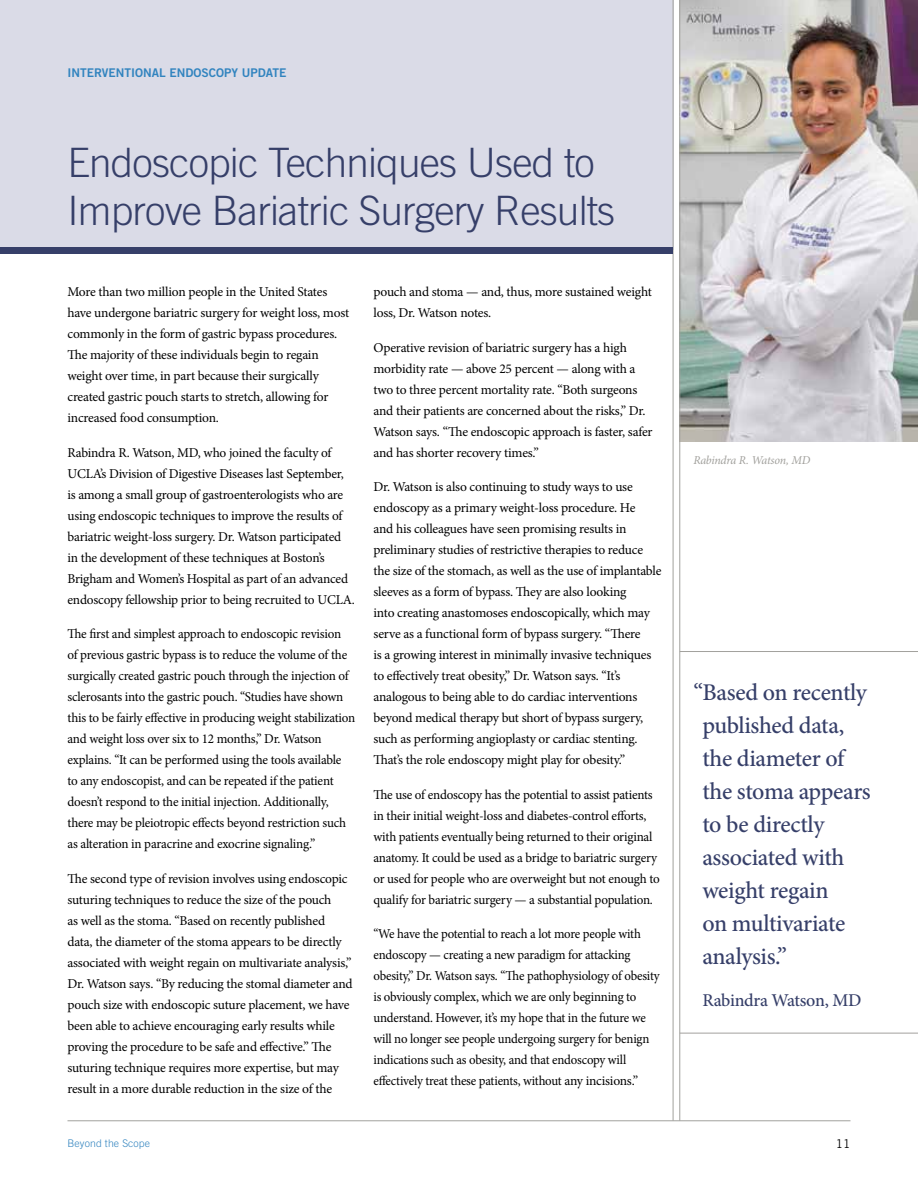
<style>
.page{position:relative;width:918px;height:1188px;background:#fff}
.page>*{position:absolute;margin:0;border:0;box-sizing:border-box;transform-origin:0 0}
.t1{font:300 40.5px/48px "Trade Gothic";letter-spacing:-.02em;color:#363f69}
.TradeGothicBody{font:500 24px/33px "Minion Pro";letter-spacing:-.015em;color:#363f69}
.TradeGothicBody-2{font:500 18px "Minion Pro";letter-spacing:-.015em;color:#363f69}
.TradeGothicBody-3{font:13.5px/21px "Minion Pro";letter-spacing:-.02em;color:#000}
.TradeGothicBody-4{font:13.5px/21px "Minion Pro";letter-spacing:-.02em;color:#000;scale:.95 1}
.t2{font:12px "Trade Gothic Bold Two";color:#3284bf}
.Photo_caption{font:italic 12px "Minion Pro";letter-spacing:-.02em;color:#a2a19d}
.t3{font:12px "Trade Gothic";color:#000}
.t4{font:300 10.5px "Trade Gothic";letter-spacing:.01em;color:#3284bf}
</style>
<div class="page">
<img style="left:681px;top:0;width:237px;height:442px">
<div style="left:0;top:0;width:673px;height:249px;background:#dadbe7"></div>
<hr style="left:68px;top:1120px;width:782px;height:1px;background:#a2a19d">
<hr style="left:673px;top:0;width:1px;height:1121px;background:#a2a19d">
<div style="left:0;top:248px;width:673px;height:6px;background:#363f69"></div>
<hr style="left:680px;top:0;width:1px;height:1121px;background:#a2a19d">
<hr style="left:680px;top:651px;width:238px;height:1px;background:#a2a19d">
<hr style="left:680px;top:1033px;width:238px;height:1px;background:#a2a19d">
<p class="t2" style="left:68px;top:65px;width:221px">INTERVENTIONAL ENDOSCOPY UPDATE</p>
<p class="t1" style="left:68px;top:138px;width:549px">Endoscopic Techniques Used to<br>Improve Bariatric Surgery Results</p>
<p class="TradeGothicBody-3" style="left:68px;top:282px;width:283px">More than two million people in the United States have undergone bariatric surgery for weight loss, most commonly in the form of gastric bypass procedures.<br>The majority of these individuals begin to regain weight over time, in part because their surgically created gastric pouch starts to stretch, allowing for increased food consumption.</p>
<p class="TradeGothicBody-3" style="left:68px;top:442px;width:289px">Rabindra R. Watson, MD, who joined the faculty of UCLA’s Division of Digestive Diseases last September, is among a small group of gastroenterologists who are using endoscopic techniques to improve the results of bariatric weight-loss surgery. Dr. Watson participated in the development of these techniques at Boston’s Brigham and Women’s Hospital as part of an advanced endoscopy fellowship prior to being recruited to UCLA.</p>
<p class="TradeGothicBody-3" style="left:68px;top:624px;width:289px">The first and simplest approach to endoscopic revision of previous gastric bypass is to reduce the volume of the surgically created gastric pouch through the injection of sclerosants into the gastric pouch. “Studies have shown this to be fairly effective in producing weight stabilization and weight loss over six to 12 months,” Dr. Watson explains. “It can be performed using the tools available<br>to any endoscopist, and can be repeated if the patient doesn’t respond to the initial injection. Additionally, there may be pleiotropic effects beyond restriction such as alteration in paracrine and exocrine signaling.”</p>
<p class="TradeGothicBody-3" style="left:68px;top:868px;width:287px">The second type of revision involves using endoscopic suturing techniques to reduce the size of the pouch<br>as well as the stoma. “Based on recently published data, the diameter of the stoma appears to be directly associated with weight regain on multivariate analysis,” Dr. Watson says. “By reducing the stomal diameter and pouch size with endoscopic suture placement, we have been able to achieve encouraging early results while proving the procedure to be safe and effective.” The suturing technique requires more expertise, but may result in a more durable reduction in the size of the</p>
<p class="TradeGothicBody-3" style="left:374px;top:282px;width:280px">pouch and stoma — and, thus, more sustained weight loss, Dr. Watson notes.</p>
<p class="TradeGothicBody-3" style="left:374px;top:337px;width:281px">Operative revision of bariatric surgery has a high morbidity rate — above 25 percent — along with a two to three percent mortality rate. “Both surgeons and their patients are concerned about the risks,” Dr.<br>Watson says. “The endoscopic approach is faster, safer and has shorter recovery times.”</p>
<p class="TradeGothicBody-3" style="left:374px;top:477px;width:289px">Dr. Watson is also continuing to study ways to use endoscopy as a primary weight-loss procedure. He<br>and his colleagues have seen promising results in preliminary studies of restrictive therapies to reduce the size of the stomach, as well as the use of implantable sleeves as a form of bypass. They are also looking<br>into creating anastomoses endoscopically, which may serve as a functional form of bypass surgery. “There<br>is a growing interest in minimally invasive techniques to effectively treat obesity,” Dr. Watson says. “It’s analogous to being able to do cardiac interventions beyond medical therapy but short of bypass surgery, such as performing angioplasty or cardiac stenting.<br>That’s the role endoscopy might play for obesity.”</p>
<p class="TradeGothicBody-3" style="left:374px;top:784px;width:288px">The use of endoscopy has the potential to assist patients in their initial weight-loss and diabetes-control efforts, with patients eventually being returned to their original anatomy. It could be used as a bridge to bariatric surgery or used for people who are overweight but not enough to qualify for bariatric surgery — a substantial population.</p>
<p class="TradeGothicBody-4" style="left:374px;top:924px;width:303px">“We have the potential to reach a lot more people with endoscopy — creating a new paradigm for attacking obesity,” Dr. Watson says. “The pathophysiology of obesity is obviously complex, which we are only beginning to understand. However, it’s my hope that in the future we will no longer see people undergoing surgery for benign indications such as obesity, and that endoscopy will effectively treat these patients, without any incisions.”</p>
<p class="t4" style="left:68px;top:1137px;width:84px">Beyond the Scope</p>
<p class="Photo_caption" style="left:693px;top:452px;width:119px">Rabindra R. Watson, MD</p>
<p class="TradeGothicBody" style="left:702px;top:676px;width:170px;text-indent:-9px">“Based on recently published data, the diameter of the stoma appears to be directly associated with weight regain<br>on multivariate analysis.”</p>
<p class="TradeGothicBody-2" style="left:702px;top:988px;width:161px">Rabindra Watson, MD</p>
<p class="t3" style="left:836px;top:1136px;width:16px">11</p>
</div>
